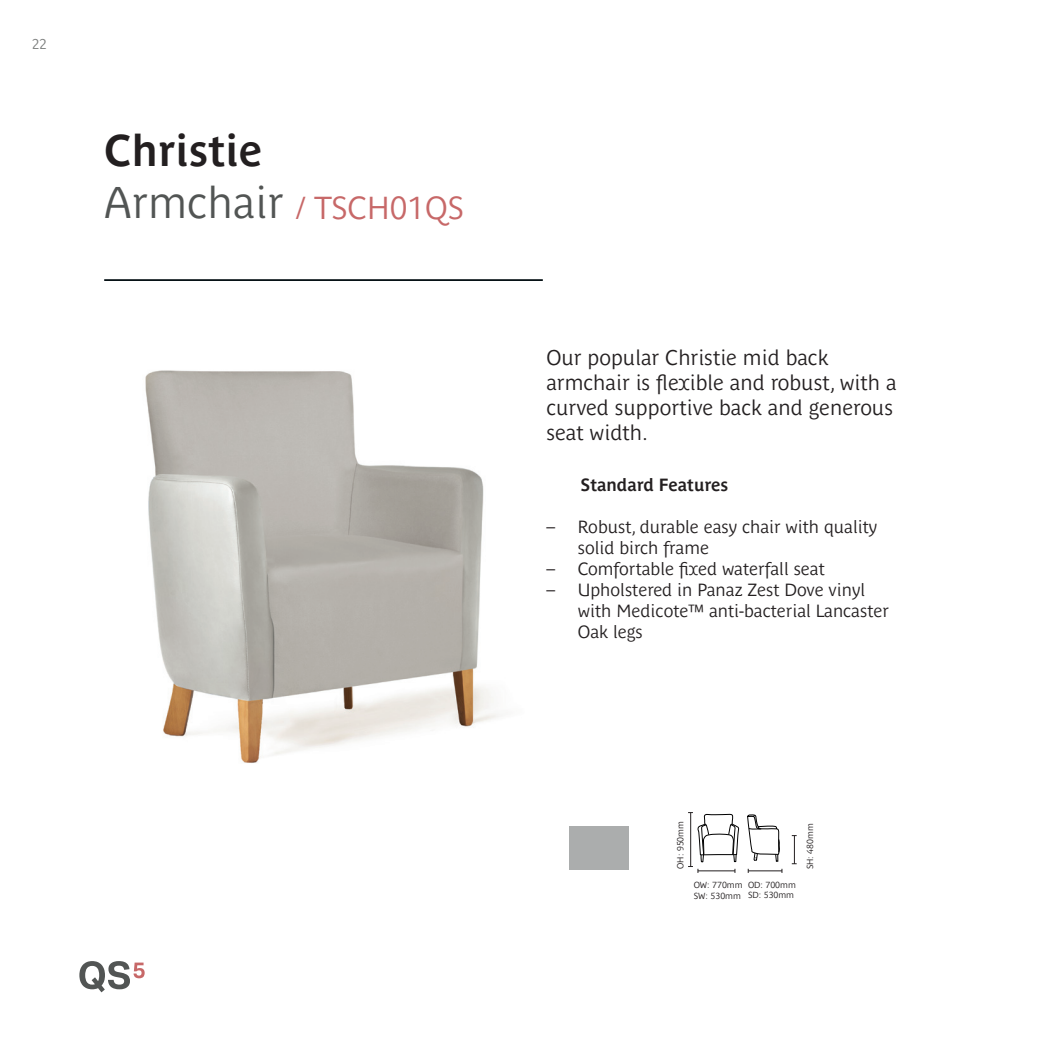
<style>
.page{position:relative;width:1042px;height:1042px;background:#fff}
.page>*{position:absolute;margin:0;border:0;box-sizing:border-box;transform-origin:0 0}
.Product_Name{font:700 43.75px "Parisine Plus Std Gris";color:#231f20}
.Product_Description{font:43.75px "Parisine Plus Std Gris";color:#525554}
.Product_Code{font:31.5px "Parisine Plus Std Gris";color:#c76868}
.Product_Intro_text_Left{font:21px/25.2px "Parisine Plus Std Gris";color:#231f20}
.t1{font:17.5px/21px "Parisine Plus Std Gris";color:#231f20}
.standard_Features{font:700 17.5px "Parisine Plus Std Gris";color:#231f20}
.t2{font:14px "Parisine Plus Std Gris";color:#525554}
.Product_Dims{font:8.75px "Parisine Plus Std Gris";color:#231f20}
.s1{font-family:"Aktiv Grotesk";font-weight:300}
</style>
<div class="page">
<svg style="left:79px;top:961px;width:66px;height:31px"></svg>
<img style="left:145px;top:370px;width:357px;height:393px">
<hr style="left:104px;top:279px;width:439px;height:2px;background:#000c10">
<svg style="left:747px;top:815px;width:32px;height:46px"></svg>
<svg style="left:688px;top:812px;width:51px;height:61px"></svg>
<hr style="left:748px;top:870px;width:34px;height:1px;background:#231f20">
<svg style="left:792px;top:835px;width:4px;height:29px"></svg>
<div style="left:569px;top:826px;width:60px;height:43px;background:#abadad"></div>
<p class="t2" style="left:31px;top:36px;width:17px">22</p>
<p class="Product_Name" style="left:104px;top:125px;width:160px">Christie</p>
<p class="Product_Description" style="left:104px;top:178px;width:181px">Armchair</p>
<p class="Product_Code" style="left:296px;top:190px;width:169px">/ TSCH01QS</p>
<p class="Product_Intro_text_Left" style="left:546px;top:345px;width:352px">Our popular Christie mid back armchair is flexible and robust, with a curved supportive back and generous seat width.</p>
<p class="standard_Features" style="left:581px;top:474px;width:149px">Standard Features</p>
<p class="t1" style="left:578px;top:516px;width:301px;text-indent:-32px"><span class="s1">–</span> Robust, durable easy chair with quality solid birch frame</p>
<p class="t1" style="left:546px;top:558px;width:280px"><span class="s1">–</span> Comfortable fixed waterfall seat</p>
<p class="t1" style="left:578px;top:579px;width:312px;text-indent:-32px"><span class="s1">–</span> Upholstered in Panaz Zest Dove vinyl with Medicote™ anti-bacterial Lancaster<br>Oak legs</p>
<p class="Product_Dims" style="left:675px;top:869px;width:49px;rotate:-90deg">OH: 950mm</p>
<p class="Product_Dims" style="left:748px;top:879px;width:49px">OD: 700mm</p>
<p class="Product_Dims" style="left:748px;top:890px;width:48px">SD: 530mm</p>
<p class="Product_Dims" style="left:694px;top:880px;width:50px">OW: 770mm</p>
<p class="Product_Dims" style="left:694px;top:890px;width:49px">SW: 530mm</p>
<p class="Product_Dims" style="left:805px;top:869px;width:48px;rotate:-90deg">SH: 480mm</p>
</div>
